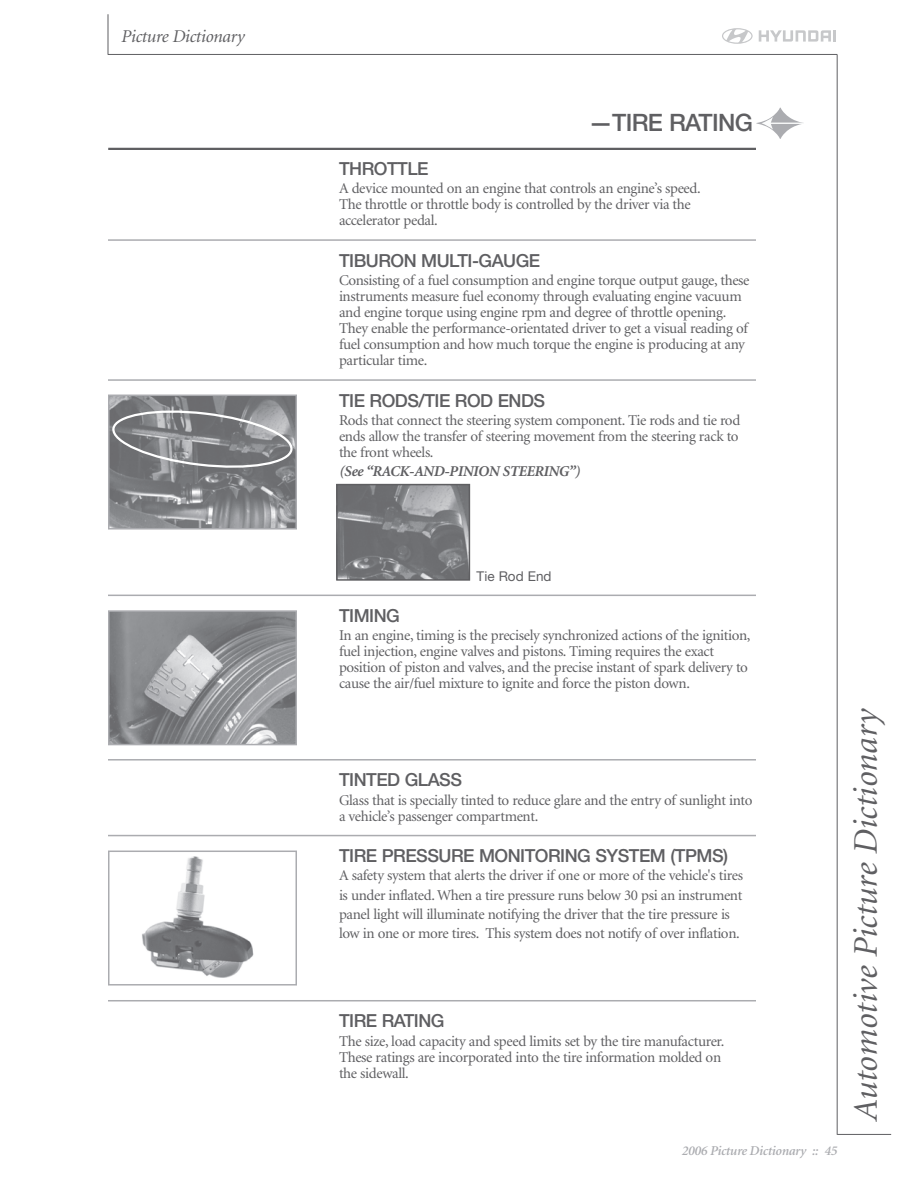
<style>
.page{position:relative;width:918px;height:1188px;background:#fff}
.page>*{position:absolute;margin:0;border:0;box-sizing:border-box;transform-origin:0 0}
.t1{font:italic 34.5px "Minion";letter-spacing:-.005em;color:#5f5f62}
.t2{font:500 24px "Helvetica Neue";letter-spacing:-.03em;color:#5f5f62}
.t3{font:500 18px "Helvetica Neue";letter-spacing:-.03em;color:#5f5f62}
.t4{font:italic 18px "Minion";letter-spacing:-.02em;color:#5f5f62}
.t5{font:15px/16px "Minion";letter-spacing:-.025em;color:#5f5f62}
.t6{font:italic 700 15px "Minion";letter-spacing:-.025em;color:#5f5f62}
.t7{font:italic 600 13.5px "Minion";letter-spacing:-.02em;color:#abacb0}
.t8{font:13.5px "Helvetica Neue";color:#5f5f62}
</style>
<div class="page">
<img style="left:111px;top:398px;width:183px;height:129px">
<div style="left:108px;top:395px;width:189px;height:135px;border:2px solid #abacb0"></div>
<svg style="left:722px;top:28px;width:31px;height:16px"></svg>
<svg style="left:759px;top:30px;width:77px;height:12px"></svg>
<hr style="left:108px;top:54px;width:729px;height:1px;background:#5f5f62">
<hr style="left:837px;top:54px;width:1px;height:1081px;background:#5f5f62">
<hr style="left:837px;top:1134px;width:54px;height:1px;background:#5f5f62">
<hr style="left:108px;top:14px;width:1px;height:41px;background:#5f5f62">
<hr style="left:108px;top:239px;width:648px;height:2px;background:#abacb0">
<hr style="left:108px;top:379px;width:648px;height:2px;background:#abacb0">
<hr style="left:108px;top:595px;width:648px;height:1px;background:#abacb0">
<hr style="left:108px;top:759px;width:648px;height:2px;background:#abacb0">
<hr style="left:108px;top:835px;width:648px;height:1px;background:#abacb0">
<hr style="left:108px;top:1000px;width:648px;height:1px;background:#abacb0">
<svg style="left:756px;top:108px;width:47px;height:31px"></svg>
<hr style="left:108px;top:148px;width:648px;height:2px;background:#5f5f62">
<svg style="left:111px;top:407px;width:183px;height:65px;background:#8a8b8e"></svg>
<img style="left:339px;top:487px;width:128px;height:91px">
<div style="left:336px;top:484px;width:134px;height:97px;border:2px solid #5f5f62"></div>
<img style="left:111px;top:613px;width:183px;height:129px">
<div style="left:108px;top:610px;width:189px;height:135px;border:2px solid #abacb0"></div>
<img style="left:142px;top:856px;width:112px;height:122px">
<div style="left:108px;top:851px;width:189px;height:135px;border:2px solid #abacb0"></div>
<p class="t4" style="left:121px;top:29px;width:125px">Picture Dictionary</p>
<h2 class="t2" style="left:589px;top:114px;width:166px">—TIRE RATING</h2>
<p class="t3" style="left:339px;top:162px;width:91px">THROTTLE</p>
<p class="t5" style="left:339px;top:182px;width:363px">A device mounted on an engine that controls an engine’s speed.<br>The throttle or throttle body is controlled by the driver via the accelerator pedal.</p>
<p class="t3" style="left:339px;top:254px;width:203px">TIBURON MULTI-GAUGE</p>
<p class="t5" style="left:339px;top:273px;width:412px">Consisting of a fuel consumption and engine torque output gauge, these instruments measure fuel economy through evaluating engine vacuum and engine torque using engine rpm and degree of throttle opening.<br>They enable the performance-orientated driver to get a visual reading of fuel consumption and how much torque the engine is producing at any particular time.</p>
<p class="t3" style="left:339px;top:394px;width:208px">TIE RODS/TIE ROD ENDS</p>
<p class="t5" style="left:339px;top:413px;width:403px;text-align:justify">Rods that connect the steering system component. Tie rods and tie rod ends allow the transfer of steering movement from the steering rack to the front wheels.</p>
<p class="t6" style="left:339px;top:466px;width:243px">(See “RACK-AND-PINION STEERING”)</p>
<p class="t8" style="left:477px;top:572px;width:76px">Tie Rod End</p>
<p class="t3" style="left:339px;top:609px;width:62px">TIMING</p>
<p class="t5" style="left:339px;top:629px;width:413px">In an engine, timing is the precisely synchronized actions of the ignition, fuel injection, engine valves and pistons. Timing requires the exact position of piston and valves, and the precise instant of spark delivery to cause the air/fuel mixture to ignite and force the piston down.</p>
<p class="t3" style="left:339px;top:774px;width:124px">TINTED GLASS</p>
<p class="t5" style="left:339px;top:793px;width:415px">Glass that is specially tinted to reduce glare and the entry of sunlight into a vehicle’s passenger compartment.</p>
<p class="t3" style="left:339px;top:849px;width:391px">TIRE PRESSURE MONITORING SYSTEM (TPMS)</p>
<p class="t5" style="left:339px;top:867px;width:405px;line-height:19.4px">A safety system that alerts the driver if one or more of the vehicle's tires is under inflated. When a tire pressure runs below 30 psi an instrument panel light will illuminate notifying the driver that the tire pressure is low in one or more tires. This system does not notify of over inflation.</p>
<p class="t3" style="left:339px;top:1015px;width:107px">TIRE RATING</p>
<p class="t5" style="left:339px;top:1034px;width:387px">The size, load capacity and speed limits set by the tire manufacturer.<br>These ratings are incorporated into the tire information molded on the sidewall.</p>
<p class="t7" style="left:682px;top:1145px;width:157px">2006 Picture Dictionary :: 45</p>
<h1 class="t1" style="left:852px;top:1122px;width:413px;rotate:-90deg">Automotive Picture Dictionary</h1>
</div>
